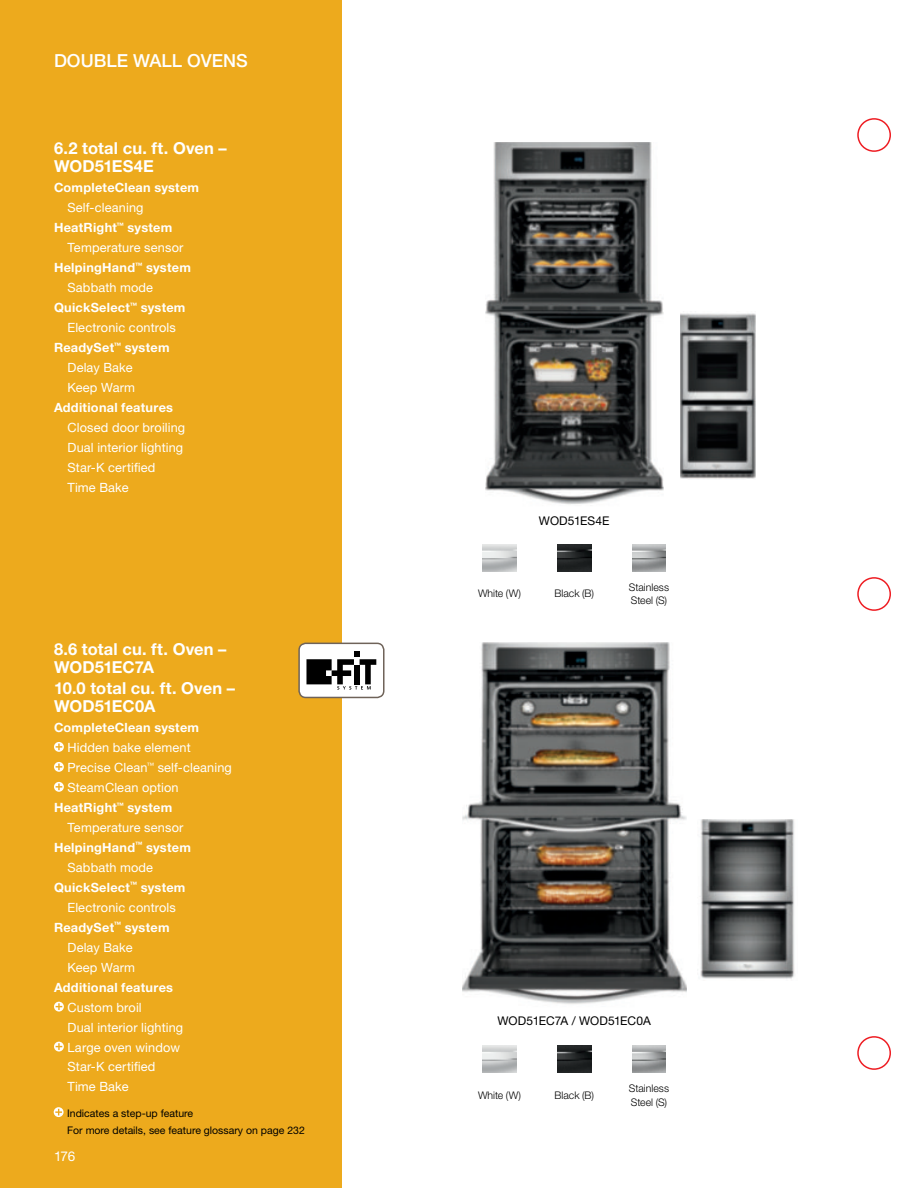
<style>
.page{position:relative;width:918px;height:1188px;background:#fff}
.page>*{position:absolute;margin:0;border:0;box-sizing:border-box;transform-origin:0 0}
.t1{font:500 18px "Helvetica Neue LT Std";color:#fff}
.t2{font:700 16.5px/18px "Helvetica Neue LT Std";letter-spacing:.005em;color:#fff}
.t3{font:13.5px "Helvetica Neue LT Std";color:#fff}
.t4{font:12.75px/20px "Helvetica Neue LT Std";letter-spacing:.01em;color:#fff}
.t5{font:700 12.75px "Helvetica Neue LT Std";letter-spacing:.02em;color:#fff}
.t6{font:12px "Helvetica Neue LT Std";color:#000}
.t7{font:300 10.5px/13.5px "Helvetica Neue LT Std";color:#000}
.t8{font:10.5px/17px "Helvetica Neue LT Std";color:#000}
</style>
<div class="page">
<div style="left:0;top:0;width:342px;height:1188px;background:#edaa1d"></div>
<svg style="left:54px;top:742px;width:10px;height:10px"></svg>
<svg style="left:56px;top:744px;width:6px;height:6px"></svg>
<svg style="left:54px;top:762px;width:10px;height:10px"></svg>
<svg style="left:56px;top:764px;width:6px;height:6px"></svg>
<svg style="left:54px;top:782px;width:10px;height:10px"></svg>
<svg style="left:56px;top:783px;width:6px;height:7px"></svg>
<svg style="left:54px;top:1002px;width:10px;height:10px"></svg>
<svg style="left:56px;top:1003px;width:6px;height:7px"></svg>
<svg style="left:54px;top:1042px;width:10px;height:10px"></svg>
<svg style="left:56px;top:1043px;width:6px;height:7px"></svg>
<img style="left:680px;top:313px;width:75px;height:166px">
<img style="left:700px;top:820px;width:95px;height:159px">
<img style="left:557px;top:544px;width:34px;height:27px">
<img style="left:632px;top:544px;width:34px;height:27px">
<img style="left:483px;top:1046px;width:33px;height:26px">
<img style="left:557px;top:1046px;width:34px;height:26px">
<img style="left:632px;top:1046px;width:34px;height:26px">
<img style="left:486px;top:142px;width:177px;height:363px">
<img style="left:462px;top:643px;width:225px;height:361px">
<svg style="left:54px;top:1107px;width:10px;height:10px"></svg>
<svg style="left:55px;top:1109px;width:7px;height:6px"></svg>
<div style="left:299px;top:643px;width:85px;height:54px;background:#fff;border-radius:7px"></div>
<svg style="left:306px;top:651px;width:70px;height:39px"></svg>
<div style="left:298px;top:643px;width:87px;height:55px;border:2px solid #6f6359;border-radius:7px"></div>
<div style="left:857px;top:118px;width:34px;height:34px;border:2px solid #ee1d23;border-radius:50%"></div>
<div style="left:857px;top:577px;width:34px;height:34px;border:2px solid #ee1d23;border-radius:50%"></div>
<div style="left:857px;top:1036px;width:34px;height:34px;border:2px solid #ee1d23;border-radius:50%"></div>
<h1 class="t1" style="left:54px;top:50px;width:195px">DOUBLE WALL OVENS</h1>
<p class="t2" style="left:54px;top:139px;width:174px">6.2 total cu. ft. Oven –<br>WOD51ES4E</p>
<p class="t5" style="left:54px;top:180px;width:147px">CompleteClean system</p>
<p class="t4" style="left:68px;top:197px;width:78px">Self-cleaning</p>
<p class="t5" style="left:54px;top:220px;width:120px">HeatRight<sup>™</sup> system</p>
<p class="t4" style="left:68px;top:237px;width:117px">Temperature sensor</p>
<p class="t5" style="left:54px;top:260px;width:138px">HelpingHand<sup>™</sup> system</p>
<p class="t4" style="left:68px;top:277px;width:87px">Sabbath mode</p>
<p class="t5" style="left:54px;top:300px;width:133px">QuickSelect<sup>™</sup> system</p>
<p class="t4" style="left:68px;top:317px;width:110px">Electronic controls</p>
<p class="t5" style="left:54px;top:340px;width:117px">ReadySet<sup>™</sup> system</p>
<p class="t4" style="left:68px;top:357px;width:67px">Delay Bake</p>
<p class="t4" style="left:68px;top:377px;width:69px">Keep Warm</p>
<p class="t5" style="left:54px;top:399px;width:121px">Additional features</p>
<p class="t4" style="left:68px;top:417px;width:119px">Closed door broiling<br>Dual interior lighting<br>Star-K certified<br>Time Bake</p>
<p class="t2" style="left:54px;top:639px;width:174px">8.6 total cu. ft. Oven –<br>WOD51EC7A</p>
<p class="t2" style="left:54px;top:679px;width:182px">10.0 total cu. ft. Oven –<br>WOD51EC0A</p>
<p class="t5" style="left:54px;top:719px;width:147px">CompleteClean system</p>
<p class="t4" style="left:68px;top:737px;width:125px">Hidden bake element</p>
<p class="t4" style="left:68px;top:757px;width:166px">Precise Clean<sup>™</sup> self-cleaning</p>
<p class="t4" style="left:68px;top:777px;width:113px">SteamClean option</p>
<p class="t5" style="left:54px;top:799px;width:120px">HeatRight<sup>™</sup> system</p>
<p class="t4" style="left:68px;top:817px;width:117px">Temperature sensor</p>
<p class="t5" style="left:54px;top:839px;width:138px">HelpingHand<sup>™</sup> system</p>
<p class="t4" style="left:68px;top:857px;width:87px">Sabbath mode</p>
<p class="t5" style="left:54px;top:879px;width:133px">QuickSelect<sup>™</sup> system</p>
<p class="t4" style="left:68px;top:897px;width:110px">Electronic controls</p>
<p class="t5" style="left:54px;top:919px;width:117px">ReadySet<sup>™</sup> system</p>
<p class="t4" style="left:68px;top:937px;width:67px">Delay Bake</p>
<p class="t4" style="left:68px;top:957px;width:69px">Keep Warm</p>
<p class="t5" style="left:54px;top:979px;width:121px">Additional features</p>
<p class="t4" style="left:68px;top:997px;width:117px">Custom broil<br>Dual interior lighting<br>Large oven window<br>Star-K certified<br>Time Bake</p>
<p class="t8" style="left:67px;top:1105px;width:239px">Indicates a step-up feature<br>For more details, see feature glossary on page 232</p>
<p class="t3" style="left:54px;top:1148px;width:23px">176</p>
<p class="t6" style="left:539px;top:513px;width:72px">WOD51ES4E</p>
<p class="t7" style="left:478px;top:587px;width:45px">White (W)</p>
<p class="t7" style="left:555px;top:587px;width:41px">Black (B)</p>
<p class="t7" style="left:629px;top:580px;width:42px">Stainless<br>Steel (S)</p>
<p class="t6" style="left:498px;top:1013px;width:155px">WOD51EC7A / WOD51EC0A</p>
<p class="t7" style="left:478px;top:1088px;width:45px">White (W)</p>
<p class="t7" style="left:555px;top:1088px;width:41px">Black (B)</p>
<p class="t7" style="left:629px;top:1081px;width:42px">Stainless<br>Steel (S)</p>
</div>
